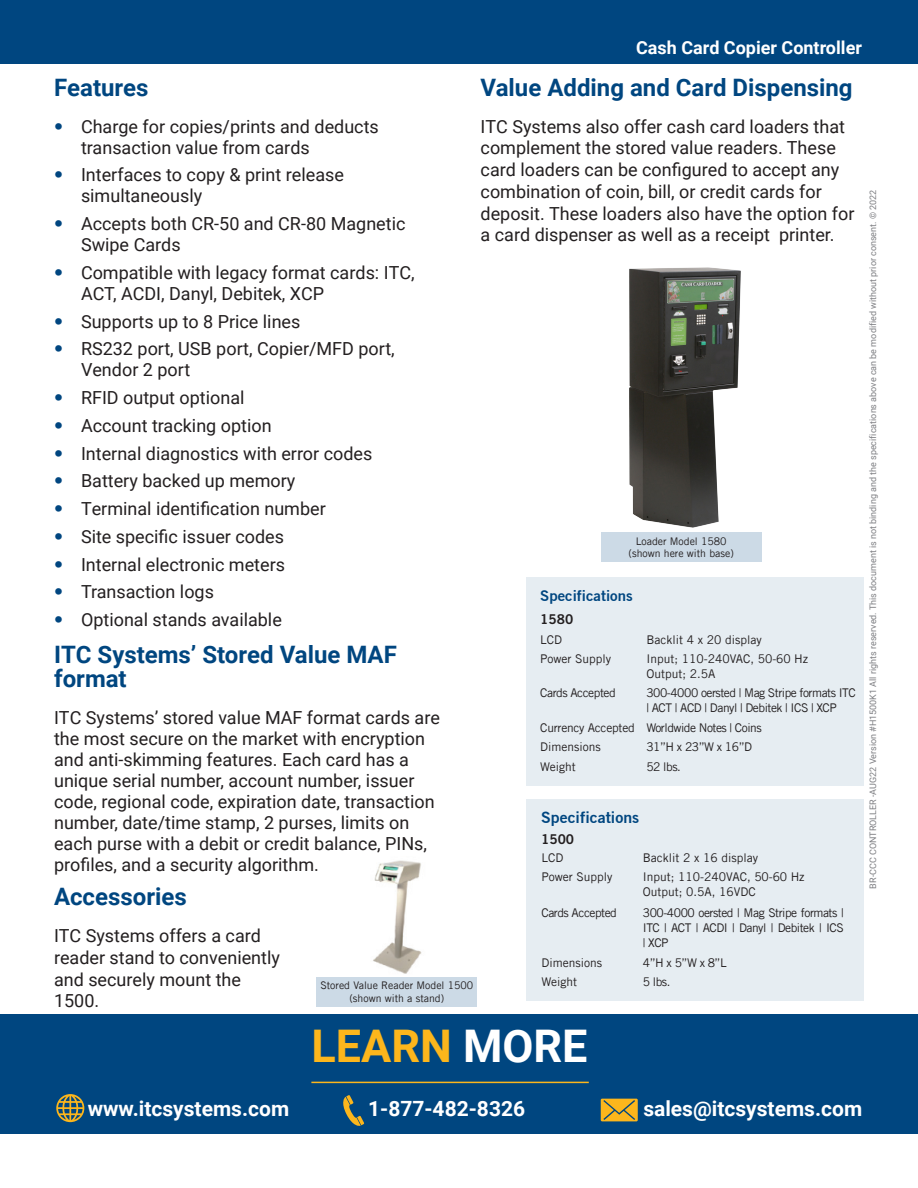
<style>
.page{position:relative;width:918px;height:1188px;background:#fff}
.page>*{position:absolute;margin:0;border:0;box-sizing:border-box;transform-origin:0 0}
.t1{font:700 45px "Roboto";color:#fcb61c}
.Header1{font:700 24px/24px "Roboto";color:#004680}
.t2{font:700 21px "Roboto";color:#fff}
.Paragraph_Style_1{font:18px/21px "Roboto";color:#231f20}
.t3{font:700 18px "Roboto";color:#fff}
.Header2{font:700 15.9px "Trade Gothic No.2";color:#004680}
.Header2-2{font:700 15px "Trade Gothic No.2";color:#004680}
.Paragraph_Style_1-2{font:13.5px "Trade Gothic LT Std Bd 2";color:#231f20}
.Paragraph_Style_1-3{font:12px/15px "Trade Gothic LT Std";letter-spacing:-.035em;color:#231f20;text-align:justify}
.Paragraph_Style_1-4{font:12px "Trade Gothic LT Std";color:#231f20}
.Paragraph_Style_1-5{font:10.5px "Trade Gothic LT Std";color:#231f20}
.t4{font:9px "Roboto";color:#7d7e82}
.s1{font-family:"Trade Gothic LT Std";color:#004680}
.s2{color:#fff}
</style>
<div class="page">
<div style="left:601px;top:533px;width:161px;height:29px;background:#ccdae6"></div>
<img style="left:616px;top:267px;width:135px;height:266px">
<div style="left:526px;top:799px;width:337px;height:202px;background:#e6edf2"></div>
<div style="left:526px;top:577px;width:337px;height:208px;background:#e6edf2"></div>
<img style="left:373px;top:860px;width:49px;height:114px">
<div style="left:316px;top:977px;width:161px;height:29px;background:#ccdae6"></div>
<div style="left:0;top:0;width:918px;height:64px;background:#004680"></div>
<div style="left:0;top:1015px;width:918px;height:119px;background:#004680"></div>
<hr style="left:311px;top:1082px;width:278px;height:1px;background:#fcb61c">
<svg style="left:56px;top:1094px;width:28px;height:28px"></svg>
<svg style="left:601px;top:1099px;width:37px;height:22px"></svg>
<svg style="left:343px;top:1095px;width:21px;height:31px"></svg>
<p class="t3" style="left:636px;top:35px;width:227px">Cash Card Copier Controller</p>
<p class="Header1" style="left:481px;top:74px;width:374px">Value Adding and Card Dispensing</p>
<p class="Paragraph_Style_1" style="left:481px;top:115px;width:375px;line-height:21.8px">ITC Systems also offer cash card loaders that complement the stored value readers. These card loaders can be configured to accept any combination of coin, bill, or credit cards for deposit. These loaders also have the option for a card dispenser as well as a receipt printer.</p>
<p class="Header1" style="left:54px;top:74px;width:96px">Features</p>
<p class="Paragraph_Style_1" style="left:81px;top:115px;width:299px;text-indent:-27px"><span class="s1">•</span> Charge for copies/prints and deducts transaction value from cards</p>
<p class="Paragraph_Style_1" style="left:81px;top:164px;width:265px;text-indent:-27px"><span class="s1">•</span> Interfaces to copy &amp; print release simultaneously</p>
<p class="Paragraph_Style_1" style="left:81px;top:213px;width:326px;text-indent:-27px"><span class="s1">•</span> Accepts both CR-50 and CR-80 Magnetic<br>Swipe Cards</p>
<p class="Paragraph_Style_1" style="left:81px;top:261px;width:335px;text-indent:-27px"><span class="s1">•</span> Compatible with legacy format cards: ITC,<br>ACT, ACDI, Danyl, Debitek, XCP</p>
<p class="Paragraph_Style_1" style="left:54px;top:310px;width:248px"><span class="s1">•</span> Supports up to 8 Price lines</p>
<p class="Paragraph_Style_1" style="left:81px;top:338px;width:315px;text-indent:-27px"><span class="s1">•</span> RS232 port, USB port, Copier/MFD port,<br>Vendor 2 port</p>
<p class="Paragraph_Style_1" style="left:54px;top:387px;width:192px"><span class="s1">•</span> RFID output optional</p>
<p class="Paragraph_Style_1" style="left:54px;top:414px;width:219px"><span class="s1">•</span> Account tracking option</p>
<p class="Paragraph_Style_1" style="left:54px;top:442px;width:320px"><span class="s1">•</span> Internal diagnostics with error codes</p>
<p class="Paragraph_Style_1" style="left:54px;top:470px;width:243px"><span class="s1">•</span> Battery backed up memory</p>
<p class="Paragraph_Style_1" style="left:54px;top:498px;width:273px"><span class="s1">•</span> Terminal identification number</p>
<p class="Paragraph_Style_1" style="left:54px;top:525px;width:232px"><span class="s1">•</span> Site specific issuer codes</p>
<p class="Paragraph_Style_1" style="left:54px;top:553px;width:233px"><span class="s1">•</span> Internal electronic meters</p>
<p class="Paragraph_Style_1" style="left:54px;top:581px;width:161px"><span class="s1">•</span> Transaction logs</p>
<p class="Paragraph_Style_1" style="left:54px;top:609px;width:229px"><span class="s1">•</span> Optional stands available</p>
<p class="Header1" style="left:54px;top:642px;width:344px">ITC Systems’ Stored Value MAF format</p>
<p class="Paragraph_Style_1" style="left:54px;top:706px;width:387px">ITC Systems’ stored value MAF format cards are the most secure on the market with encryption and anti-skimming features. Each card has a unique serial number, account number, issuer code, regional code, expiration date, transaction number, date/time stamp, 2 purses, limits on each purse with a debit or credit balance, PINs, profiles, and a security algorithm.</p>
<p class="Header1" style="left:54px;top:884px;width:134px">Accessories</p>
<p class="Paragraph_Style_1" style="left:54px;top:924px;width:227px;line-height:21.8px">ITC Systems offers a card reader stand to conveniently and securely mount the<br>1500.</p>
<p class="Paragraph_Style_1-5" style="left:636px;top:535px;width:92px">Loader Model 1580</p>
<p class="Paragraph_Style_1-5" style="left:629px;top:547px;width:107px">(shown here with base)</p>
<p class="Header2-2" style="left:540px;top:586px;width:94px">Specifications</p>
<p class="Paragraph_Style_1-2" style="left:540px;top:611px;width:34px">1580</p>
<p class="Paragraph_Style_1-3" style="left:540px;top:632px;width:24px">LCD</p>
<p class="Paragraph_Style_1-4" style="left:646px;top:632px;width:117px">Backlit 4 x 20 display</p>
<p class="Paragraph_Style_1-4" style="left:540px;top:651px;width:73px">Power Supply</p>
<p class="Paragraph_Style_1-4" style="left:646px;top:651px;width:163px">Input; 110-240VAC, 50-60 Hz</p>
<p class="Paragraph_Style_1-4" style="left:646px;top:666px;width:70px">Output; 2.5A</p>
<p class="Paragraph_Style_1-3" style="left:540px;top:686px;width:77px">Cards Accepted</p>
<p class="Paragraph_Style_1-3" style="left:646px;top:686px;width:211px">300-4000 oersted | Mag Stripe formats ITC | ACT | ACD | Danyl | Debitek | ICS | XCP</p>
<p class="Paragraph_Style_1-3" style="left:540px;top:720px;width:96px">Currency Accepted</p>
<p class="Paragraph_Style_1-3" style="left:646px;top:720px;width:117px">Worldwide Notes | Coins</p>
<p class="Paragraph_Style_1-4" style="left:540px;top:740px;width:62px">Dimensions</p>
<p class="Paragraph_Style_1-3" style="left:646px;top:739px;width:107px">31”H x 23”W x 16”D</p>
<p class="Paragraph_Style_1-3" style="left:540px;top:759px;width:37px">Weight</p>
<p class="Paragraph_Style_1-3" style="left:646px;top:759px;width:36px">52 lbs.</p>
<p class="Header2" style="left:541px;top:808px;width:100px">Specifications</p>
<p class="Paragraph_Style_1-2" style="left:541px;top:831px;width:34px">1500</p>
<p class="Paragraph_Style_1-3" style="left:542px;top:850px;width:24px">LCD</p>
<p class="Paragraph_Style_1-4" style="left:643px;top:850px;width:117px">Backlit 2 x 16 display</p>
<p class="Paragraph_Style_1-4" style="left:542px;top:870px;width:73px">Power Supply</p>
<p class="Paragraph_Style_1-4" style="left:643px;top:870px;width:163px">Input; 110-240VAC, 50-60 Hz</p>
<p class="Paragraph_Style_1-4" style="left:643px;top:885px;width:114px">Output; 0.5A, 16VDC</p>
<p class="Paragraph_Style_1-3" style="left:542px;top:905px;width:77px">Cards Accepted</p>
<p class="Paragraph_Style_1-3" style="left:643px;top:905px;width:202px">300-4000 oersted | Mag Stripe formats | ITC | ACT | ACDI | Danyl | Debitek | ICS | XCP</p>
<p class="Paragraph_Style_1-4" style="left:542px;top:955px;width:62px">Dimensions</p>
<p class="Paragraph_Style_1-3" style="left:643px;top:955px;width:85px">4”H x 5”W x 8”L</p>
<p class="Paragraph_Style_1-3" style="left:542px;top:974px;width:37px">Weight</p>
<p class="Paragraph_Style_1-3" style="left:643px;top:974px;width:29px">5 lbs.</p>
<p class="Paragraph_Style_1-5" style="left:320px;top:979px;width:155px">Stored Value Reader Model 1500</p>
<p class="Paragraph_Style_1-5" style="left:350px;top:992px;width:96px">(shown with a stand)</p>
<p class="t1" style="left:311px;top:1014px;width:278px">LEARN <span class="s2">MORE</span></p>
<p class="t4" style="left:867px;top:889px;width:700px;rotate:-90deg">BR-CCC CONTROLLER -AUG22 Version #H1500K1 All rights reserved. This document is not binding and the specifications above can be modified without prior consent. © 2022</p>
<p class="t2" style="left:88px;top:1094px;width:203px">www.itcsystems.com</p>
<p class="t2" style="left:368px;top:1094px;width:159px">1-877-482-8326</p>
<p class="t2" style="left:643px;top:1094px;width:220px">sales@itcsystems.com</p>
</div>
